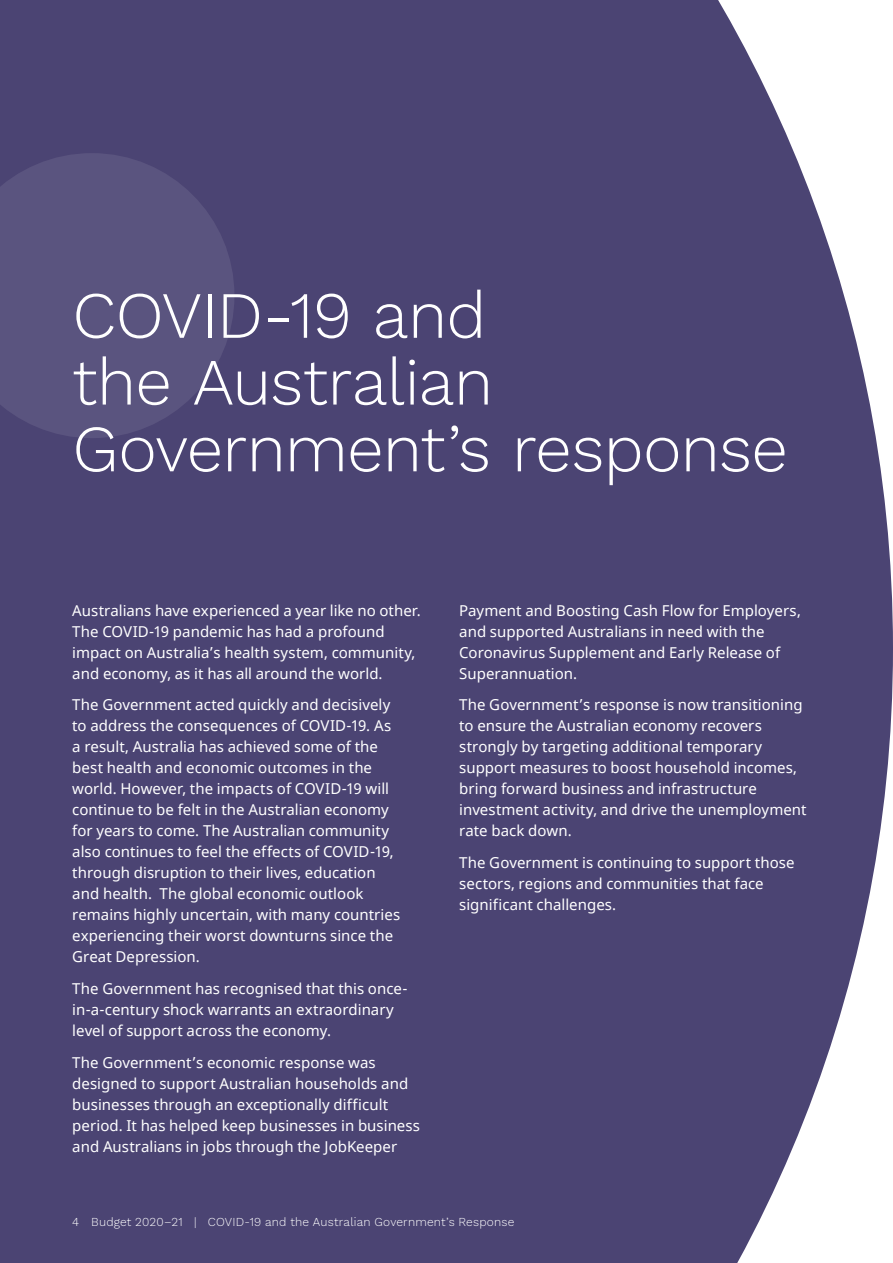
<style>
.page{position:relative;width:893px;height:1263px;background:#4b4473}
.page>*{position:absolute;margin:0;border:0;box-sizing:border-box;transform-origin:0 0}
._01_Heading_1{font:300 66px/66.8px "Work Sans";letter-spacing:-.015em;color:#fff}
._01_Body_text{font:15px/21px "Noto Sans";letter-spacing:.005em;color:#fff}
.t1{font:300 12px "Work Sans";letter-spacing:.015em;color:#fff}
</style>
<div class="page">
<svg style="left:0;top:153px;width:234px;height:285px;background:#57517d"></svg>
<p class="_01_Heading_1" style="left:72px;top:279px;width:717px">COVID-19 and<br>the Australian<br>Government’s response</p>
<p class="_01_Body_text" style="left:72px;top:600px;width:350px">Australians have experienced a year like no other.<br>The COVID-19 pandemic has had a profound impact on Australia’s health system, community, and economy, as it has all around the world.</p>
<p class="_01_Body_text" style="left:72px;top:695px;width:329px">The Government acted quickly and decisively to address the consequences of COVID-19. As a result, Australia has achieved some of the best health and economic outcomes in the world. However, the impacts of COVID-19 will continue to be felt in the Australian economy for years to come. The Australian community also continues to feel the effects of COVID-19, through disruption to their lives, education and health. The global economic outlook remains highly uncertain, with many countries experiencing their worst downturns since the Great Depression.</p>
<p class="_01_Body_text" style="left:72px;top:978px;width:337px">The Government has recognised that this once&shy;in-a-century shock warrants an extraordinary level of support across the economy.</p>
<p class="_01_Body_text" style="left:72px;top:1052px;width:349px">The Government’s economic response was designed to support Australian households and businesses through an exceptionally difficult period. It has helped keep businesses in business and Australians in jobs through the JobKeeper</p>
<p class="_01_Body_text" style="left:459px;top:600px;width:343px">Payment and Boosting Cash Flow for Employers, and supported Australians in need with the Coronavirus Supplement and Early Release of Superannuation.</p>
<p class="_01_Body_text" style="left:459px;top:695px;width:349px">The Government’s response is now transitioning to ensure the Australian economy recovers strongly by targeting additional temporary support measures to boost household incomes, bring forward business and infrastructure investment activity, and drive the unemployment rate back down.</p>
<p class="_01_Body_text" style="left:459px;top:852px;width:337px">The Government is continuing to support those sectors, regions and communities that face significant challenges.</p>
<p class="t1" style="left:72px;top:1213px;width:444px">4 Budget 2020–21 | COVID-19 and the Australian Government’s Response</p>
</div>
